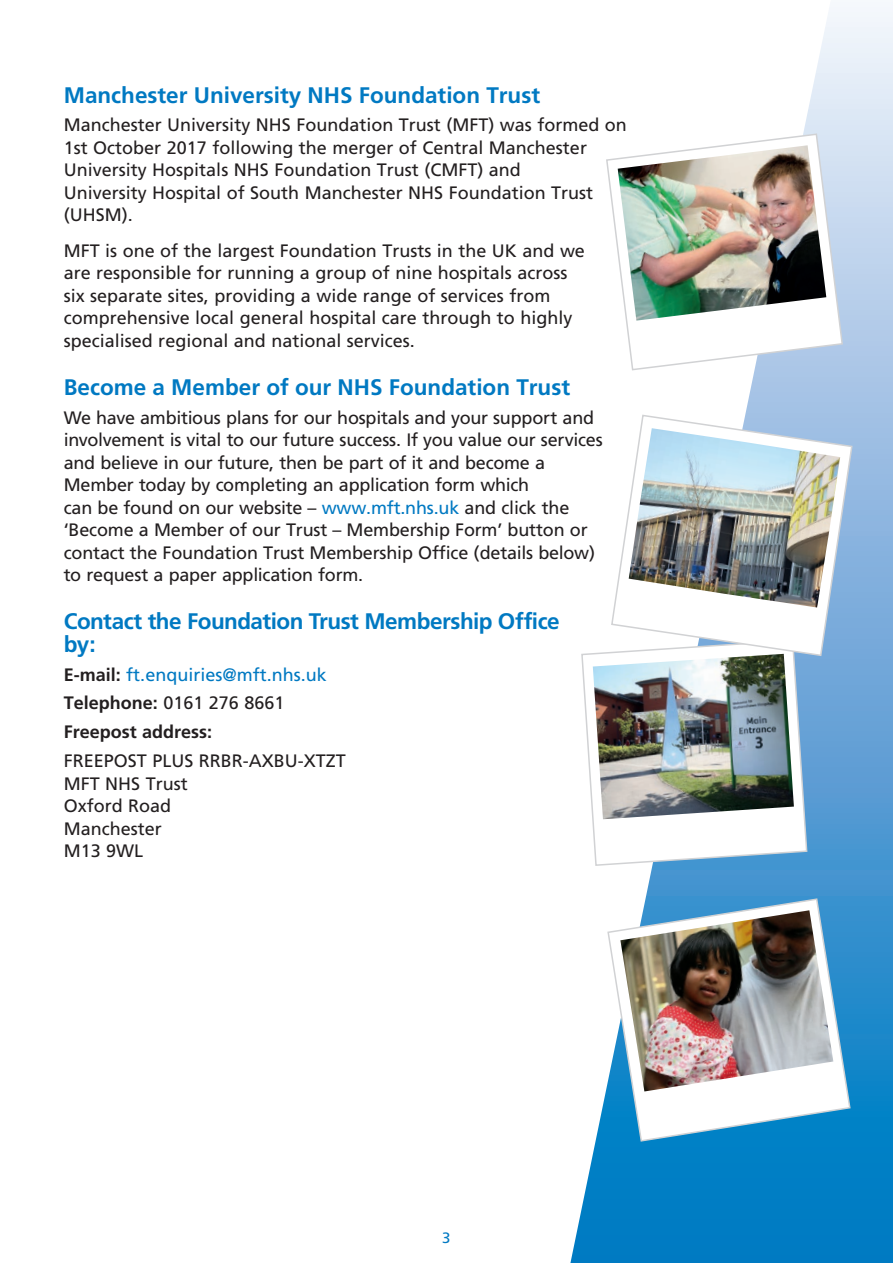
<style>
.page{position:relative;width:893px;height:1263px;background:#fff}
.page>*{position:absolute;margin:0;border:0;box-sizing:border-box;transform-origin:0 0}
.SUBHEAD{font:700 22.5px "Frutiger";color:#0079c2}
.SUBHEAD-2{font:700 22.5px/22.5px "Frutiger";letter-spacing:-.025em;color:#0079c2}
.BODY{font:18px/22.5px "Frutiger";color:#231f20}
.BODY-2{font:18px "Frutiger";color:#0079c2}
.BODY-3{font:700 18px "Frutiger";color:#231f20}
.t1{font:15px "Frutiger";color:#0079c2}
.s1{color:#0079c2}
.s2{font-weight:700;color:#231f20}
.s3{font-weight:700}
</style>
<div class="page">
<svg style="left:570px;top:7px;width:323px;height:1256px"></svg>
<svg style="left:580px;top:639px;width:228px;height:228px"></svg>
<img style="left:593px;top:654px;width:201px;height:165px">
<svg style="left:606px;top:897px;width:245px;height:245px"></svg>
<img style="left:620px;top:910px;width:213px;height:181px">
<svg style="left:605px;top:133px;width:239px;height:238px"></svg>
<img style="left:618px;top:145px;width:208px;height:176px">
<svg style="left:610px;top:414px;width:243px;height:243px"></svg>
<img style="left:629px;top:428px;width:211px;height:179px">
<p class="SUBHEAD" style="left:64px;top:82px;width:478px">Manchester University NHS Foundation Trust</p>
<p class="BODY" style="left:64px;top:114px;width:565px">Manchester University NHS Foundation Trust (MFT) was formed on 1st October 2017 following the merger of Central Manchester University Hospitals NHS Foundation Trust (CMFT) and<br>University Hospital of South Manchester NHS Foundation Trust (UHSM).</p>
<p class="BODY" style="left:64px;top:239px;width:523px">MFT is one of the largest Foundation Trusts in the UK and we are responsible for running a group of nine hospitals across six separate sites, providing a wide range of services from comprehensive local general hospital care through to highly specialised regional and national services.</p>
<p class="SUBHEAD" style="left:64px;top:374px;width:508px">Become a Member of our NHS Foundation Trust</p>
<p class="BODY" style="left:64px;top:406px;width:541px">We have ambitious plans for our hospitals and your support and involvement is vital to our future success. If you value our services and believe in our future, then be part of it and become a Member today by completing an application form which<br>can be found on our website – <span class="s1">www.mft.nhs.uk</span> and click the ‘Become a Member of our Trust – Membership Form’ button or contact the Foundation Trust Membership Office (details below) to request a paper application form.</p>
<p class="SUBHEAD-2" style="left:64px;top:610px;width:497px">Contact the Foundation Trust Membership Office by:</p>
<p class="BODY-2" style="left:64px;top:664px;width:264px"><span class="s2">E-mail:</span> ft.enquiries@mft.nhs.uk</p>
<p class="BODY" style="left:64px;top:692px;width:222px"><span class="s3">Telephone:</span> 0161 276 8661</p>
<p class="BODY-3" style="left:64px;top:721px;width:150px">Freepost address:</p>
<p class="BODY" style="left:64px;top:749px;width:284px">FREEPOST PLUS RRBR-AXBU-XTZT<br>MFT NHS Trust<br>Oxford Road<br>Manchester<br>M13 9WL</p>
<p class="t1" style="left:442px;top:1229px;width:10px">3</p>
</div>
